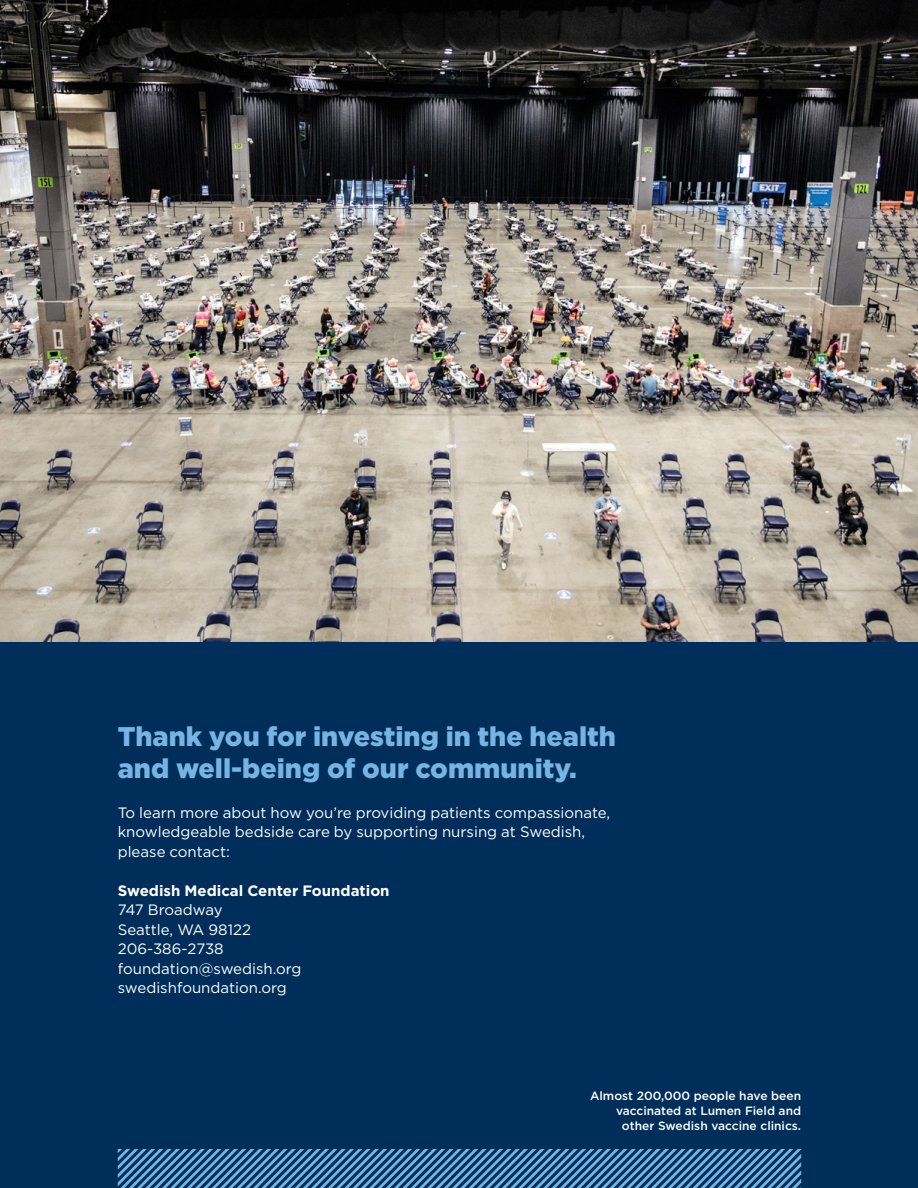
<style>
.page{position:relative;width:918px;height:1188px;background:#002e5a}
.page>*{position:absolute;margin:0;border:0;box-sizing:border-box;transform-origin:0 0}
.t1{font:900 27px/33px "Gotham";color:#76b4e2}
.t2{font:15px/19.5px "Gotham";color:#fff}
.t3{font:700 15px "Gotham";color:#fff}
.t4{font:500 12px/15px "Gotham";color:#fff;text-align:right}
</style>
<div class="page">
<svg style="left:118px;top:1149px;width:683px;height:39px"></svg>
<img style="left:0;top:0;width:918px;height:642px">
<h1 class="t1" style="left:118px;top:719px;width:500px">Thank you for investing in the health and well-being of our community.</h1>
<p class="t2" style="left:118px;top:802px;width:494px">To learn more about how you’re providing patients compassionate, knowledgeable bedside care by supporting nursing at Swedish, please contact:</p>
<p class="t3" style="left:118px;top:880px;width:273px">Swedish Medical Center Foundation</p>
<p class="t2" style="left:118px;top:900px;width:185px">747 Broadway<br>Seattle, WA 98122<br>206-386-2738 foundation@swedish.org swedishfoundation.org</p>
<p class="t4" style="left:590px;top:1088px;width:213px">Almost 200,000 people have been vaccinated at Lumen Field and other Swedish vaccine clinics.</p>
</div>
